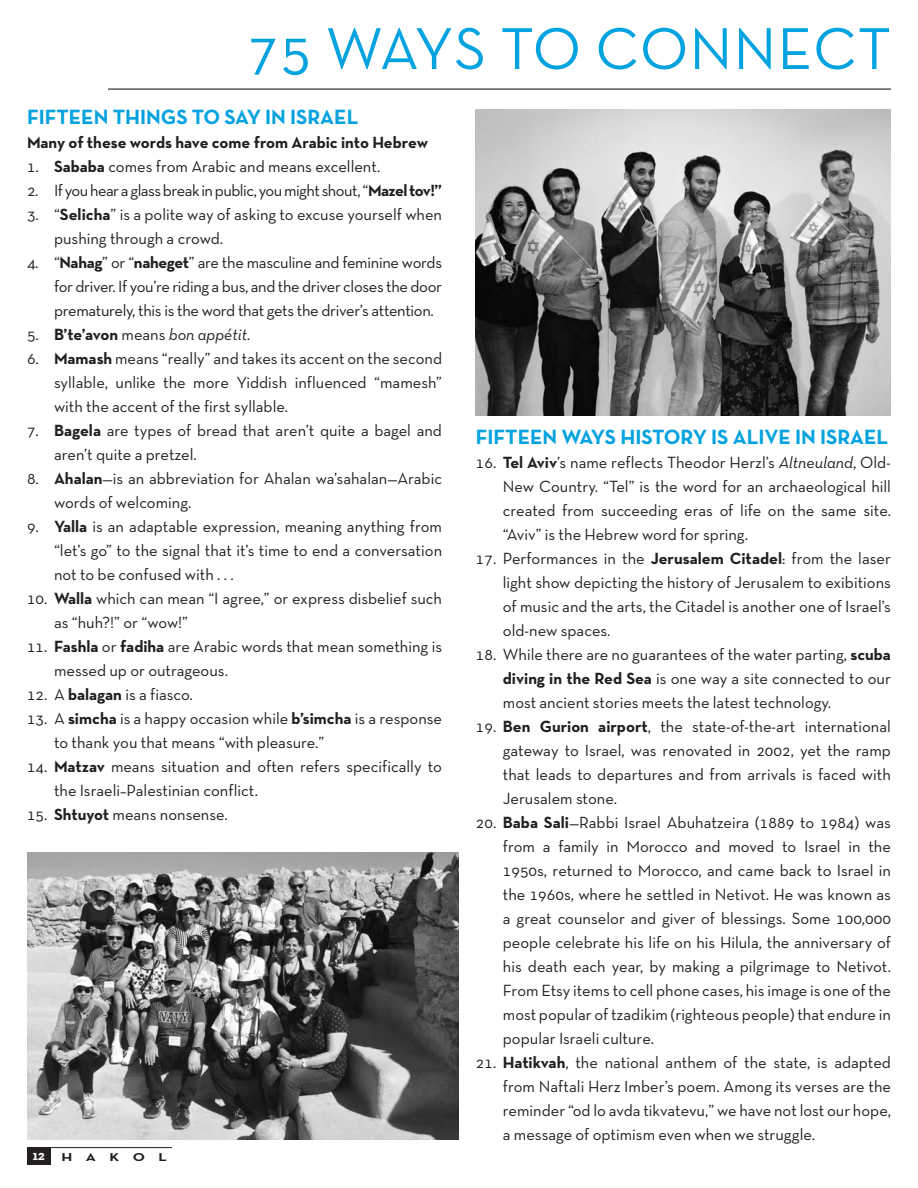
<style>
.page{position:relative;width:918px;height:1188px;background:#fff}
.page>*{position:absolute;margin:0;border:0;box-sizing:border-box;transform-origin:0 0}
.t1{font:60px "Neutra Text TF";letter-spacing:.015em;color:#00a2df}
.Event_Title{font:700 21px "Neutra Text TF";color:#00a2df}
.t2{font:16.5px/24px "Neutra Text TF";color:#231f20;text-align:justify}
.t3{font:16.5px "Neutra Text TF";letter-spacing:-.03em;color:#231f20}
.Event_Title-2{font:700 16.5px "Neutra Text TF";color:#231f20}
.t4{font:italic 16.5px "Neutra Text TF";color:#231f20}
.t5{font:700 13.5px "Neutraface Slab Text";color:#fff}
.t6{font:700 11.55px "Neutra Text TF";letter-spacing:.88em;color:#231f20;scale:1.32 1}
.s1{font-weight:700}
.s2{font-style:normal}
.s3{font-weight:700;font-style:normal}
.s4{font-style:italic}
</style>
<div class="page">
<hr style="left:108px;top:88px;width:783px;height:2px;background:#57585a">
<img style="left:27px;top:853px;width:432px;height:286px">
<img style="left:476px;top:110px;width:415px;height:306px">
<hr style="left:50px;top:1147px;width:122px;height:1px;background:#231f20">
<div style="left:27px;top:1148px;width:24px;height:17px;background:#231f20"></div>
<p class="t1" style="left:248px;top:12px;width:645px">75 WAYS TO CONNECT</p>
<p class="Event_Title" style="left:27px;top:104px;width:333px">FIFTEEN THINGS TO SAY IN ISRAEL</p>
<p class="Event_Title-2" style="left:27px;top:133px;width:403px">Many of these words have come from Arabic into Hebrew</p>
<p class="t2" style="left:27px;top:155px;width:355px">1. <span class="s1">Sababa</span> comes from Arabic and means excellent.</p>
<p class="t3" style="left:27px;top:181px;width:417px">2. If you hear a glass break in public, you might shout, “<span class="s1">Mazel tov!”</span></p>
<p class="t2" style="left:54px;top:203px;width:390px;text-indent:-27px">3. “<span class="s1">Selicha</span>” is a polite way of asking to excuse yourself when pushing through a crowd.</p>
<p class="t2" style="left:54px;top:251px;width:390px;text-indent:-27px">4. “<span class="s1">Nahag</span>” or “<span class="s1">naheget</span>” are the masculine and feminine words for driver. If you’re riding a bus, and the driver closes the door prematurely, this is the word that gets the driver’s attention.</p>
<p class="t4" style="left:27px;top:325px;width:225px"><span class="s2">5.</span> <span class="s3">B’te’avon</span> <span class="s2">means</span> bon appétit.</p>
<p class="t2" style="left:54px;top:347px;width:390px;text-indent:-27px">6. <span class="s1">Mamash</span> means “really” and takes its accent on the second syllable, unlike the more Yiddish influenced “mamesh” with the accent of the first syllable.</p>
<p class="t2" style="left:54px;top:419px;width:390px;text-indent:-27px">7. <span class="s1">Bagela</span> are types of bread that aren’t quite a bagel and aren’t quite a pretzel.</p>
<p class="t2" style="left:54px;top:467px;width:390px;text-indent:-27px">8. <span class="s1">Ahalan</span>—is an abbreviation for Ahalan wa’sahalan—Arabic words of welcoming.</p>
<p class="t2" style="left:54px;top:515px;width:390px;text-indent:-27px">9. <span class="s1">Yalla</span> is an adaptable expression, meaning anything from “let’s go” to the signal that it’s time to end a conversation not to be confused with . . .</p>
<p class="t2" style="left:54px;top:587px;width:390px;text-indent:-27px">10. <span class="s1">Walla</span> which can mean “I agree,” or express disbelief such as “huh?!” or “wow!”</p>
<p class="t2" style="left:54px;top:635px;width:390px;text-indent:-27px">11. <span class="s1">Fashla</span> or <span class="s1">fadiha</span> are Arabic words that mean something is messed up or outrageous.</p>
<p class="t2" style="left:27px;top:683px;width:167px">12. A <span class="s1">balagan</span> is a fiasco.</p>
<p class="t2" style="left:54px;top:707px;width:390px;text-indent:-27px">13. A <span class="s1">simcha</span> is a happy occasion while <span class="s1">b’simcha</span> is a response to thank you that means “with pleasure.”</p>
<p class="t2" style="left:54px;top:755px;width:390px;text-indent:-27px">14. <span class="s1">Matzav</span> means situation and often refers specifically to the Israeli–Palestinian conflict.</p>
<p class="t2" style="left:27px;top:803px;width:202px">15. <span class="s1">Shtuyot</span> means nonsense.</p>
<p class="Event_Title" style="left:476px;top:424px;width:414px">FIFTEEN WAYS HISTORY IS ALIVE IN ISRAEL</p>
<p class="t2" style="left:503px;top:450px;width:390px;text-indent:-27px">16. <span class="s1">Tel Aviv</span>’s name reflects Theodor Herzl’s <span class="s4">Altneuland</span>, Old-New Country. “Tel” is the word for an archaeological hill created from succeeding eras of life on the same site. “Aviv” is the Hebrew word for spring.</p>
<p class="t2" style="left:503px;top:546px;width:390px;text-indent:-27px">17. Performances in the <span class="s1">Jerusalem Citadel</span>: from the laser light show depicting the history of Jerusalem to exibitions of music and the arts, the Citadel is another one of Israel’s old-new spaces.</p>
<p class="t2" style="left:503px;top:642px;width:390px;text-indent:-27px">18. While there are no guarantees of the water parting, <span class="s1">scuba diving in the Red Sea</span> is one way a site connected to our most ancient stories meets the latest technology.</p>
<p class="t2" style="left:503px;top:714px;width:390px;text-indent:-27px">19. <span class="s1">Ben Gurion airport</span>, the state-of-the-art international gateway to Israel, was renovated in 2002, yet the ramp that leads to departures and from arrivals is faced with Jerusalem stone.</p>
<p class="t2" style="left:503px;top:810px;width:390px;text-indent:-27px">20. <span class="s1">Baba Sali</span>—Rabbi Israel Abuhatzeira (1889 to 1984) was from a family in Morocco and moved to Israel in the 1950s, returned to Morocco, and came back to Israel in the 1960s, where he settled in Netivot. He was known as a great counselor and giver of blessings. Some 100,000 people celebrate his life on his Hilula, the anniversary of his death each year, by making a pilgrimage to Netivot.<br>From Etsy items to cell phone cases, his image is one of the most popular of tzadikim (righteous people) that endure in popular Israeli culture.</p>
<p class="t2" style="left:503px;top:1050px;width:390px;text-indent:-27px">21. <span class="s1">Hatikvah</span>, the national anthem of the state, is adapted from Naftali Herz Imber’s poem. Among its verses are the reminder “od lo avda tikvatevu,” we have not lost our hope, a message of optimism even when we struggle.</p>
<p class="t5" style="left:33px;top:1146px;width:13px">12</p>
<p class="t6" style="left:62px;top:1150px;width:82px">HAKOL</p>
</div>
